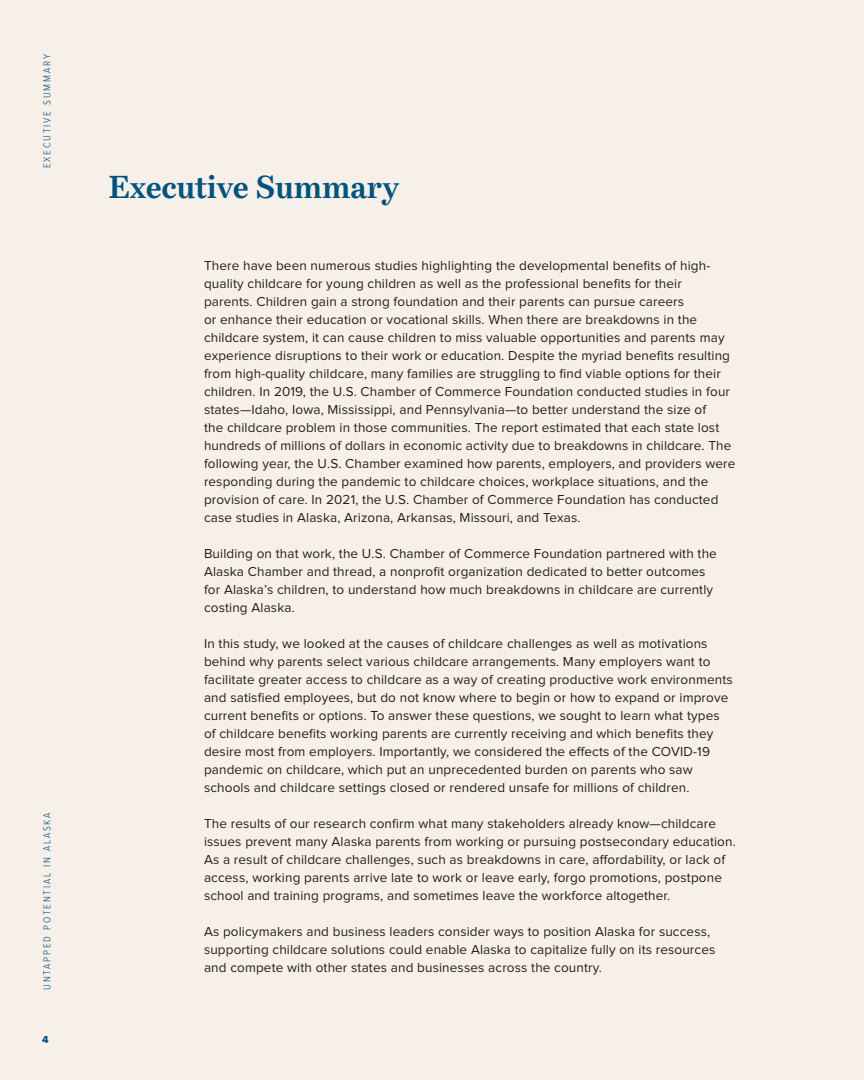
<style>
.page{position:relative;width:864px;height:1080px;background:#f7f0e8}
.page>*{position:absolute;margin:0;border:0;box-sizing:border-box;transform-origin:0 0}
.t1{font:700 31.5px "Bressay";letter-spacing:-.01em;color:#005480}
.t2{font:13.5px/18px "Proxima Nova";letter-spacing:.01em;color:#231f20}
.t3{font:300 10.5px "Proxima Nova Cond";letter-spacing:.175em;color:#005480}
.t4{font:10.5px "Proxima Nova Extrabld";color:#005480}
</style>
<div class="page">
<p class="t3" style="left:42px;top:168px;width:116px;rotate:-90deg">EXECUTIVE SUMMARY</p>
<p class="t3" style="left:42px;top:990px;width:179px;rotate:-90deg">UNTAPPED POTENTIAL IN ALASKA</p>
<p class="t4" style="left:42px;top:1035px;width:8px">4</p>
<h1 class="t1" style="left:108px;top:169px;width:293px">Executive Summary</h1>
<p class="t2" style="left:204px;top:257px;width:533px">There have been numerous studies highlighting the developmental benefits of high&shy;quality childcare for young children as well as the professional benefits for their<br>parents. Children gain a strong foundation and their parents can pursue careers<br>or enhance their education or vocational skills. When there are breakdowns in the childcare system, it can cause children to miss valuable opportunities and parents may experience disruptions to their work or education. Despite the myriad benefits resulting from high-quality childcare, many families are struggling to find viable options for their children. In 2019, the U.S. Chamber of Commerce Foundation conducted studies in four states—Idaho, Iowa, Mississippi, and Pennsylvania—to better understand the size of<br>the childcare problem in those communities. The report estimated that each state lost hundreds of millions of dollars in economic activity due to breakdowns in childcare. The following year, the U.S. Chamber examined how parents, employers, and providers were responding during the pandemic to childcare choices, workplace situations, and the provision of care. In 2021, the U.S. Chamber of Commerce Foundation has conducted case studies in Alaska, Arizona, Arkansas, Missouri, and Texas.</p>
<p class="t2" style="left:204px;top:545px;width:514px">Building on that work, the U.S. Chamber of Commerce Foundation partnered with the Alaska Chamber and thread, a nonprofit organization dedicated to better outcomes for Alaska’s children, to understand how much breakdowns in childcare are currently costing Alaska.</p>
<p class="t2" style="left:204px;top:635px;width:530px">In this study, we looked at the causes of childcare challenges as well as motivations behind why parents select various childcare arrangements. Many employers want to facilitate greater access to childcare as a way of creating productive work environments and satisfied employees, but do not know where to begin or how to expand or improve current benefits or options. To answer these questions, we sought to learn what types of childcare benefits working parents are currently receiving and which benefits they desire most from employers. Importantly, we considered the effects of the COVID-19 pandemic on childcare, which put an unprecedented burden on parents who saw schools and childcare settings closed or rendered unsafe for millions of children.</p>
<p class="t2" style="left:204px;top:815px;width:533px">The results of our research confirm what many stakeholders already know—childcare issues prevent many Alaska parents from working or pursuing postsecondary education.<br>As a result of childcare challenges, such as breakdowns in care, affordability, or lack of access, working parents arrive late to work or leave early, forgo promotions, postpone school and training programs, and sometimes leave the workforce altogether.</p>
<p class="t2" style="left:204px;top:923px;width:513px">As policymakers and business leaders consider ways to position Alaska for success, supporting childcare solutions could enable Alaska to capitalize fully on its resources and compete with other states and businesses across the country.</p>
</div>
